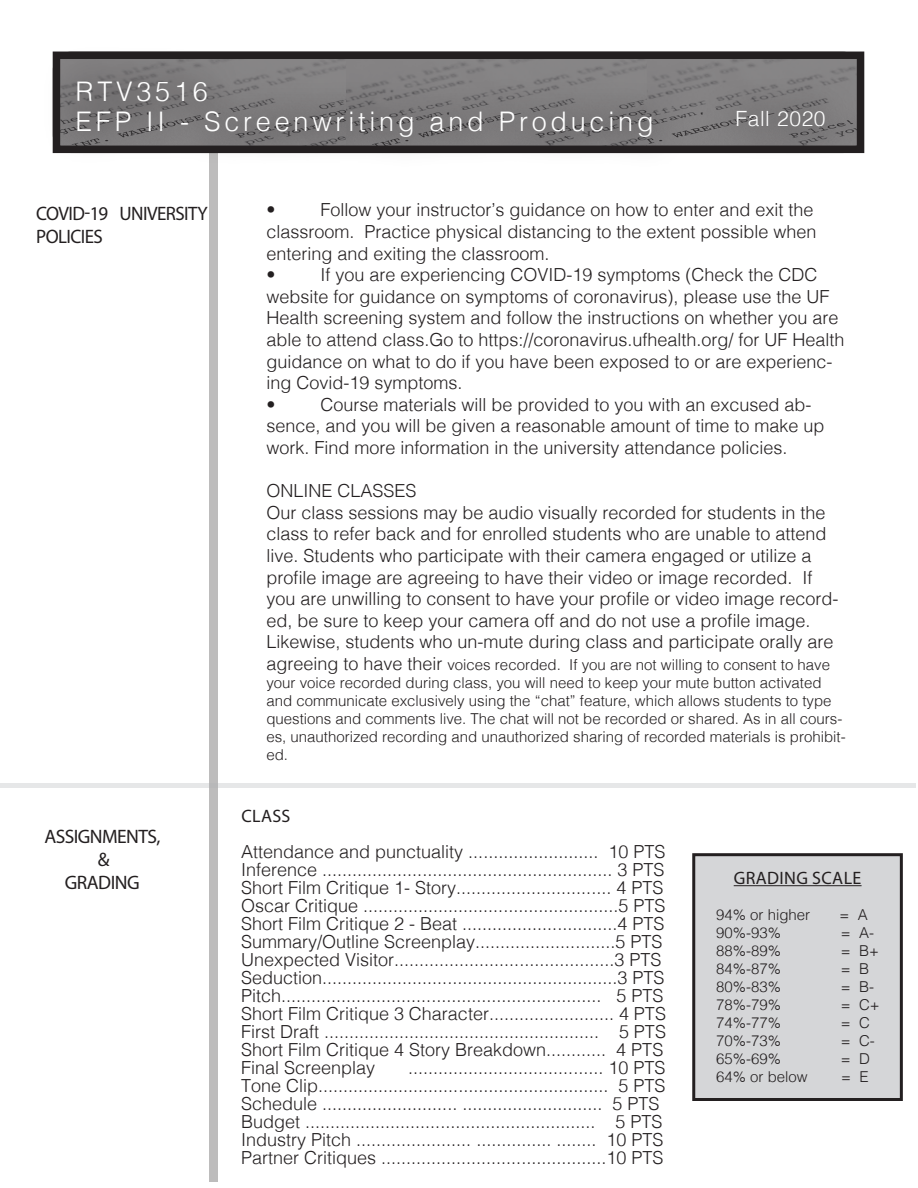
<style>
.page{position:relative;width:918px;height:1188px;background:#fff}
.page>*{position:absolute;margin:0;border:0;box-sizing:border-box;transform-origin:0 0}
.t1{font:300 27px "Helvetica";letter-spacing:.14em;color:#fff}
.t2{font:300 21px "Helvetica";letter-spacing:.03em;color:#fff}
.t3{font:19.5px "Myriad Pro";letter-spacing:-.03em;color:#231f20}
.t4{font:300 18px/21.6px "Helvetica";color:#231f20}
.t5{font:18px "Myriad Pro";letter-spacing:.02em;color:#231f20}
.t6{font:300 15px/18px "Helvetica";color:#231f20}
.s1{font-size:18px}
</style>
<div class="page">
<div style="left:209px;top:151px;width:9px;height:1031px;background:#bdbcbc"></div>
<div style="left:0;top:783px;width:916px;height:5px;background:#e6e7e8"></div>
<div style="left:694px;top:855px;width:207px;height:245px;background:#d5d6d8"></div>
<hr style="left:734px;top:885px;width:128px;height:1px;background:#231f20">
<div style="left:692px;top:853px;width:211px;height:248px;border:3px solid #231f20"></div>
<svg style="left:53px;top:52px;width:807px;height:100px;fill:#858384"></svg>
<div style="left:53px;top:52px;width:811px;height:101px;border:8px solid #231f20"></div>
<div style="left:42px;top:45px;width:645px;height:126px;background:#231f20;opacity:.59"></div>
<div style="left:702px;top:76px;width:157px;height:86px;background:#231f20;opacity:.59"></div>
<p class="t1" style="left:76px;top:68px;width:134px">RTV3516</p>
<p class="t1" style="left:76px;top:98px;width:579px">EFP II - Screenwriting and Producing</p>
<p class="t2" style="left:735px;top:101px;width:92px">Fall 2020</p>
<p class="t3" style="left:36px;top:201px;width:173px">COVID-19 UNIVERSITY</p>
<p class="t3" style="left:36px;top:225px;width:68px">POLICIES</p>
<p class="t3" style="left:44px;top:824px;width:117px">ASSIGNMENTS,</p>
<p class="t3" style="left:98px;top:847px;width:13px">&amp;</p>
<p class="t3" style="left:65px;top:871px;width:76px">GRADING</p>
<p class="t4" style="left:266px;top:198px;width:552px;text-indent:54px">Follow your instructor’s guidance on how to enter and exit the classroom. Practice physical distancing to the extent possible when entering and exiting the classroom.</p>
<p class="t4" style="left:266px;top:263px;width:10px">•</p>
<p class="t4" style="left:266px;top:198px;width:10px">•</p>
<p class="t4" style="left:266px;top:263px;width:580px;text-indent:54px">If you are experiencing COVID-19 symptoms (Check the CDC website for guidance on symptoms of coronavirus), please use the UF Health screening system and follow the instructions on whether you are able to attend class.Go to https://coronavirus.ufhealth.org/ for UF Health guidance on what to do if you have been exposed to or are experienc&shy;ing Covid-19 symptoms.</p>
<p class="t4" style="left:266px;top:392px;width:10px">•</p>
<p class="t4" style="left:266px;top:392px;width:560px;text-indent:54px">Course materials will be provided to you with an excused ab&shy;sence, and you will be given a reasonable amount of time to make up work. Find more information in the university attendance policies.</p>
<p class="t4" style="left:266px;top:479px;width:152px">ONLINE CLASSES</p>
<p class="t4" style="left:266px;top:500px;width:574px">Our class sessions may be audio visually recorded for students in the class to refer back and for enrolled students who are unable to attend live. Students who participate with their camera engaged or utilize a profile image are agreeing to have their video or image recorded. If you are unwilling to consent to have your profile or video image record&shy;ed, be sure to keep your camera off and do not use a profile image.<br>Likewise, students who un-mute during class and participate orally are</p>
<p class="t6" style="left:266px;top:655px;width:581px"><span class="s1">agreeing to have their</span> voices recorded. If you are not willing to consent to have your voice recorded during class, you will need to keep your mute button activated and communicate exclusively using the “chat” feature, which allows students to type questions and comments live. The chat will not be recorded or shared. As in all cours&shy;es, unauthorized recording and unauthorized sharing of recorded materials is prohibit&shy;ed.</p>
<p class="t5" style="left:241px;top:805px;width:51px">CLASS</p>
<p class="t4" style="left:241px;top:840px;width:426px">Attendance and punctuality .......................... 10 PTS</p>
<p class="t4" style="left:241px;top:858px;width:425px">Inference .......................................................... 3 PTS</p>
<p class="t4" style="left:241px;top:876px;width:424px">Short Film Critique 1- Story............................... 4 PTS</p>
<p class="t4" style="left:241px;top:894px;width:426px">Oscar Critique ...................................................5 PTS</p>
<p class="t4" style="left:241px;top:912px;width:425px">Short Film Critique 2 - Beat ...............................4 PTS</p>
<p class="t4" style="left:241px;top:930px;width:423px">Summary/Outline Screenplay............................5 PTS</p>
<p class="t4" style="left:241px;top:948px;width:422px">Unexpected Visitor............................................3 PTS</p>
<p class="t4" style="left:241px;top:966px;width:425px">Seduction...........................................................3 PTS</p>
<p class="t4" style="left:241px;top:984px;width:424px">Pitch................................................................ 5 PTS</p>
<p class="t4" style="left:241px;top:1002px;width:426px">Short Film Critique 3 Character......................... 4 PTS</p>
<p class="t4" style="left:241px;top:1020px;width:426px">First Draft ....................................................... 5 PTS</p>
<p class="t4" style="left:241px;top:1038px;width:424px">Short Film Critique 4 Story Breakdown............ 4 PTS</p>
<p class="t4" style="left:241px;top:1056px;width:136px">Final Screenplay</p>
<p class="t4" style="left:408px;top:1056px;width:259px">....................................... 10 PTS</p>
<p class="t4" style="left:241px;top:1074px;width:426px">Tone Clip.......................................................... 5 PTS</p>
<p class="t4" style="left:241px;top:1092px;width:420px">Schedule ........................... ............................ 5 PTS</p>
<p class="t4" style="left:241px;top:1110px;width:423px">Budget .......................................................... 5 PTS</p>
<p class="t4" style="left:241px;top:1128px;width:424px">Industry Pitch ....................... ............... ........ 10 PTS</p>
<p class="t4" style="left:241px;top:1146px;width:424px">Partner Critiques .............................................10 PTS</p>
<p class="t5" style="left:734px;top:867px;width:129px">GRADING SCALE</p>
<p class="t6" style="left:716px;top:905px;width:96px">94% or higher</p>
<p class="t6" style="left:839px;top:905px;width:30px">= A</p>
<p class="t6" style="left:716px;top:923px;width:67px">90%-93%</p>
<p class="t6" style="left:841px;top:923px;width:35px">= A-</p>
<p class="t6" style="left:716px;top:941px;width:67px">88%-89%</p>
<p class="t6" style="left:841px;top:941px;width:40px">= B+</p>
<p class="t6" style="left:716px;top:959px;width:67px">84%-87%</p>
<p class="t6" style="left:841px;top:959px;width:30px">= B</p>
<p class="t6" style="left:716px;top:977px;width:67px">80%-83%</p>
<p class="t6" style="left:841px;top:977px;width:35px">= B-</p>
<p class="t6" style="left:716px;top:995px;width:67px">78%-79%</p>
<p class="t6" style="left:841px;top:995px;width:40px">= C+</p>
<p class="t6" style="left:716px;top:1013px;width:67px">74%-77%</p>
<p class="t6" style="left:841px;top:1013px;width:31px">= C</p>
<p class="t6" style="left:716px;top:1031px;width:67px">70%-73%</p>
<p class="t6" style="left:841px;top:1031px;width:36px">= C-</p>
<p class="t6" style="left:716px;top:1049px;width:67px">65%-69%</p>
<p class="t6" style="left:841px;top:1049px;width:31px">= D</p>
<p class="t6" style="left:716px;top:1067px;width:93px">64% or below</p>
<p class="t6" style="left:841px;top:1067px;width:29px">= E</p>
</div>
